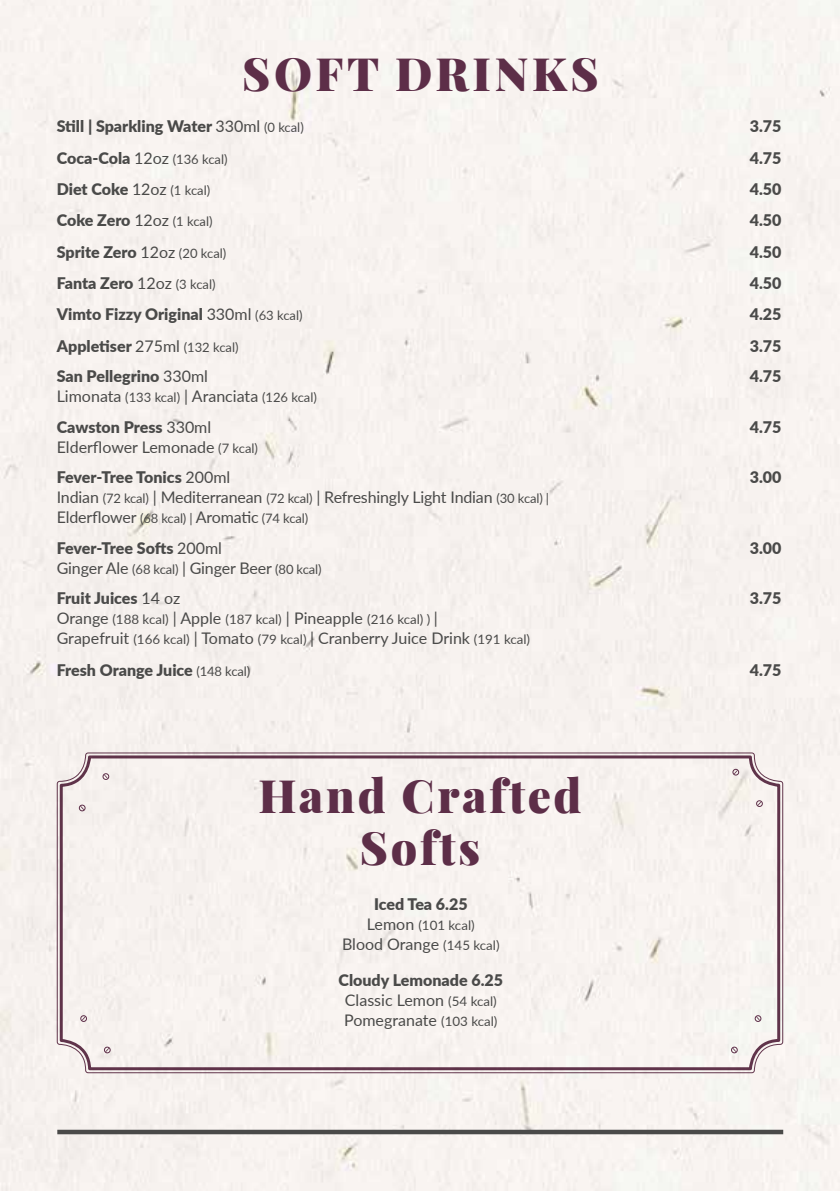
<style>
.page{position:relative;width:840px;height:1191px;background:#fff}
.page>*{position:absolute;margin:0;border:0;box-sizing:border-box;transform-origin:0 0}
.t1{font:900 46px/52px "Playfair Display";letter-spacing:.06em;color:#5d2e48;text-align:center}
.t2{font:900 46px "Playfair Display";letter-spacing:.08em;color:#5d2e48}
.t3{font:16px/30.6px "Lato";letter-spacing:-.01em;color:#4a4a49}
.t4{font:900 16px "Lato";color:#4a4a49}
.t5{font:13px "Lato";color:#4a4a49}
.s1{font-weight:400}
.s2{font-weight:400;font-size:13px}
.s3{font-size:13px}
.s4{font-weight:900}
.s5{font-size:16px}
</style>
<div class="page">
<div style="left:0;top:0;width:839px;height:1191px;background:#f7f2ef"></div>
<div style="left:56px;top:752px;width:727px;height:321px;background:#f7f2ef"></div>
<div style="left:60px;top:755px;width:719px;height:315px;border:3px solid #5d2e48;border-radius:28px"></div>
<div style="left:79px;top:804px;width:6px;height:7px;border:1px solid #5d2e48;border-radius:50%"></div>
<svg style="left:80px;top:805px;width:4px;height:5px"></svg>
<div style="left:102px;top:773px;width:7px;height:7px;border:1px solid #5d2e48;border-radius:50%"></div>
<svg style="left:104px;top:774px;width:4px;height:5px"></svg>
<div style="left:755px;top:800px;width:7px;height:7px;border:1px solid #5d2e48;border-radius:50%"></div>
<svg style="left:757px;top:801px;width:4px;height:5px"></svg>
<svg style="left:732px;top:769px;width:6px;height:6px"></svg>
<div style="left:104px;top:1046px;width:6px;height:7px;border:1px solid #5d2e48;border-radius:50%"></div>
<svg style="left:105px;top:1047px;width:4px;height:5px"></svg>
<div style="left:80px;top:1015px;width:7px;height:6px;border:1px solid #5d2e48;border-radius:50%"></div>
<svg style="left:81px;top:1016px;width:5px;height:4px"></svg>
<div style="left:730px;top:1046px;width:7px;height:7px;border:1px solid #5d2e48;border-radius:50%"></div>
<svg style="left:731px;top:1047px;width:5px;height:5px"></svg>
<div style="left:754px;top:1015px;width:7px;height:6px;border:1px solid #5d2e48;border-radius:50%"></div>
<svg style="left:755px;top:1016px;width:4px;height:4px"></svg>
<div style="left:57px;top:1129px;width:725px;height:5px;background:#4a4a49"></div>
<h1 class="t2" style="left:242px;top:37px;width:358px">SOFT DRINKS</h1>
<p class="t4" style="left:57px;top:114px;width:248px">Still | Sparkling Water <span class="s1">330ml</span> <span class="s2">(0 kcal)</span></p>
<p class="t4" style="left:749px;top:114px;width:33px">3.75</p>
<p class="t4" style="left:57px;top:146px;width:172px">Coca-Cola <span class="s1">12oz</span> <span class="s2">(136 kcal)</span></p>
<p class="t4" style="left:749px;top:146px;width:33px">4.75</p>
<p class="t4" style="left:57px;top:177px;width:155px">Diet Coke <span class="s1">12oz</span> <span class="s2">(1 kcal)</span></p>
<p class="t4" style="left:749px;top:177px;width:33px">4.50</p>
<p class="t4" style="left:57px;top:208px;width:157px">Coke Zero <span class="s1">12oz</span> <span class="s2">(1 kcal)</span></p>
<p class="t4" style="left:749px;top:208px;width:33px">4.50</p>
<p class="t4" style="left:57px;top:240px;width:171px">Sprite Zero <span class="s1">12oz</span> <span class="s2">(20 kcal)</span></p>
<p class="t4" style="left:749px;top:240px;width:33px">4.50</p>
<p class="t4" style="left:57px;top:271px;width:160px">Fanta Zero <span class="s1">12oz</span> <span class="s2">(3 kcal)</span></p>
<p class="t4" style="left:749px;top:271px;width:33px">4.50</p>
<p class="t4" style="left:57px;top:302px;width:247px">Vimto Fizzy Original <span class="s1">330ml</span> <span class="s2">(63 kcal)</span></p>
<p class="t4" style="left:749px;top:302px;width:33px">4.25</p>
<p class="t4" style="left:57px;top:334px;width:183px">Appletiser <span class="s1">275ml</span> <span class="s2">(132 kcal)</span></p>
<p class="t4" style="left:749px;top:334px;width:33px">3.75</p>
<p class="t4" style="left:57px;top:364px;width:153px">San Pellegrino <span class="s1">330ml</span></p>
<p class="t4" style="left:749px;top:364px;width:33px">4.75</p>
<p class="t3" style="left:57px;top:380px;width:261px">Limonata <span class="s3">(133 kcal)</span> | Aranciata <span class="s3">(126 kcal)<br></span><span class="s4">Cawston Press</span> 330ml</p>
<p class="t4" style="left:749px;top:415px;width:33px">4.75</p>
<p class="t3" style="left:57px;top:431px;width:203px">Elderflower Lemonade <span class="s3">(7 kcal)<br></span><span class="s4">Fever-Tree Tonics</span> 200ml</p>
<p class="t4" style="left:749px;top:465px;width:33px">3.00</p>
<p class="t3" style="left:57px;top:487px;width:493px;line-height:20px">Indian <span class="s3">(72 kcal)</span> | Mediterranean <span class="s3">(72 kcal)</span> | Refreshingly Light Indian <span class="s3">(30 kcal) |<br></span>Elderflower <span class="s3">(68 kcal) |</span> Aromatic <span class="s3">(74 kcal)</span></p>
<p class="t4" style="left:57px;top:536px;width:167px">Fever-Tree Softs <span class="s1">200ml</span></p>
<p class="t4" style="left:749px;top:536px;width:33px">3.00</p>
<p class="t3" style="left:57px;top:552px;width:266px">Ginger Ale <span class="s3">(68 kcal)</span> | Ginger Beer <span class="s3">(80 kcal)<br></span><span class="s4">Fruit Juices</span> 14 oz</p>
<p class="t4" style="left:749px;top:586px;width:33px">3.75</p>
<p class="t5" style="left:57px;top:610px;width:382px"><span class="s5">Orange</span> (188 kcal) <span class="s5">| Apple</span> (187 kcal) <span class="s5">| Pineapple</span> (216 kcal) ) <span class="s5">|</span></p>
<p class="t3" style="left:57px;top:622px;width:474px;line-height:31.4px">Grapefruit <span class="s3">(166 kcal)</span> | Tomato <span class="s3">(79 kcal)</span> | Cranberry Juice Drink <span class="s3">(191 kcal)<br></span><span class="s4">Fresh Orange Juice</span> <span class="s3">(148 kcal)</span></p>
<h1 class="t1" style="left:258px;top:766px;width:324px">Hand Crafted<br>Softs</h1>
<p class="t4" style="left:374px;top:891px;width:95px">Iced Tea 6.25</p>
<p class="t5" style="left:367px;top:915px;width:109px"><span class="s5">Lemon</span> (101 kcal)</p>
<p class="t3" style="left:342px;top:927px;width:159px">Blood Orange <span class="s3">(145 kcal)</span></p>
<p class="t3" style="left:338px;top:969px;width:166px;line-height:20px;text-align:center"><span class="s4">Cloudy Lemonade 6.25<br></span>Classic Lemon <span class="s3">(54 kcal)<br></span>Pomegranate <span class="s3">(103 kcal)</span></p>
<p class="t4" style="left:749px;top:658px;width:33px">4.75</p>
</div>
